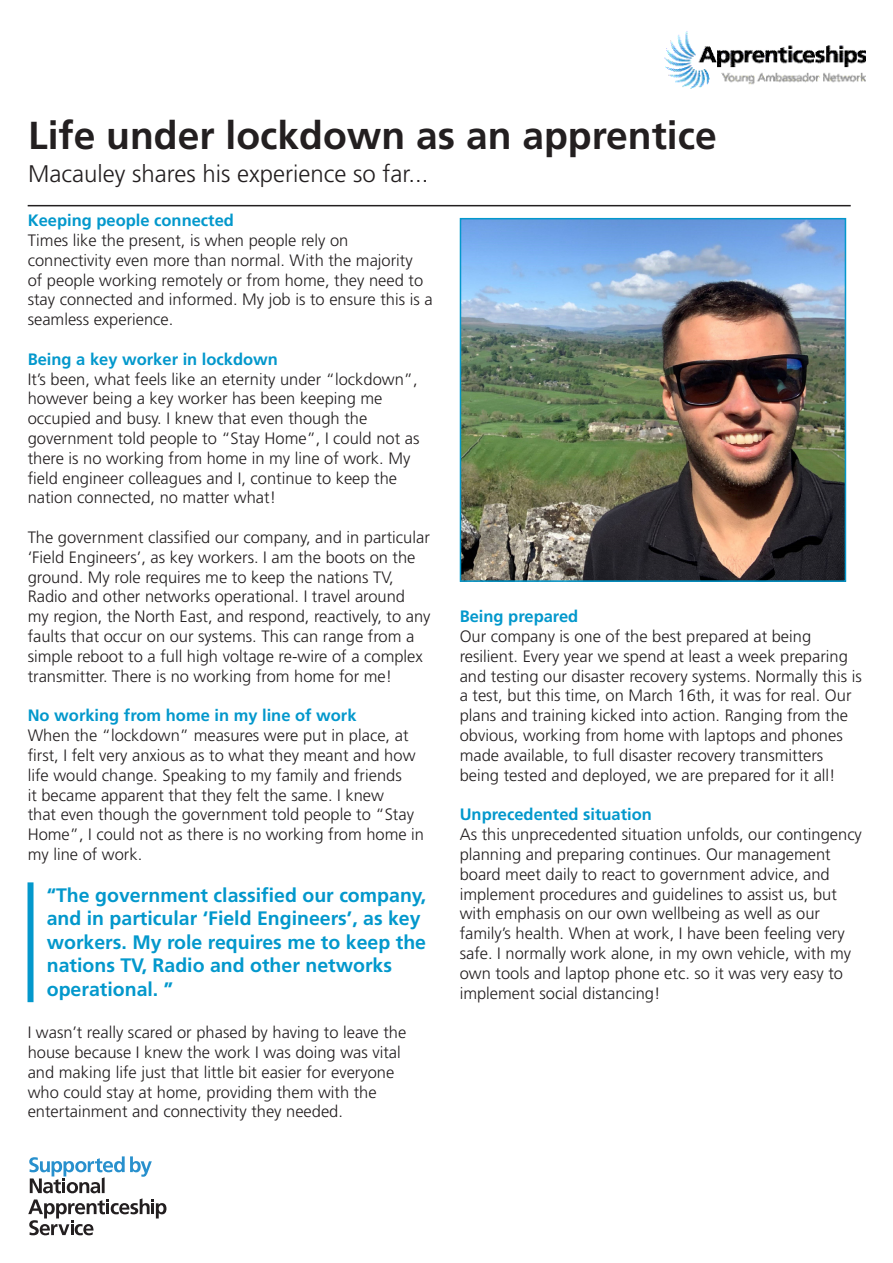
<style>
.page{position:relative;width:893px;height:1263px;background:#fff}
.page>*{position:absolute;margin:0;border:0;box-sizing:border-box;transform-origin:0 0}
.t1{font:700 39px "Frutiger";color:#231f20}
.t2{font:300 24px "Frutiger";color:#231f20}
.t3{font:700 19.5px/23.4px "Frutiger";color:#0398cc}
.t4{font:300 16.5px/19.8px "Frutiger";color:#231f20}
.t5{font:700 16.5px "Frutiger";color:#0398cc}
</style>
<div class="page">
<hr style="left:28px;top:205px;width:823px;height:1px;background:#231f20">
<svg style="left:28px;top:1156px;width:138px;height:79px"></svg>
<img style="left:664px;top:31px;width:202px;height:58px">
<img style="left:463px;top:221px;width:380px;height:358px">
<div style="left:460px;top:218px;width:386px;height:364px;border:2px solid #0398cc"></div>
<div style="left:28px;top:882px;width:6px;height:120px;background:#0398cc"></div>
<p class="t1" style="left:28px;top:113px;width:690px">Life under lockdown as an apprentice</p>
<p class="t2" style="left:28px;top:161px;width:402px">Macauley shares his experience so far...</p>
<p class="t5" style="left:28px;top:211px;width:208px">Keeping people connected</p>
<p class="t4" style="left:28px;top:230px;width:406px">Times like the present, is when people rely on connectivity even more than normal. With the majority<br>of people working remotely or from home, they need to stay connected and informed. My job is to ensure this is a seamless experience.</p>
<p class="t5" style="left:28px;top:349px;width:252px">Being a key worker in lockdown</p>
<p class="t4" style="left:28px;top:369px;width:393px">It’s been, what feels like an eternity under “lockdown”, however being a key worker has been keeping me occupied and busy. I knew that even though the government told people to “Stay Home”, I could not as there is no working from home in my line of work. My field engineer colleagues and I, continue to keep the nation connected, no matter what!</p>
<p class="t4" style="left:28px;top:527px;width:404px">The government classified our company, and in particular ‘Field Engineers’, as key workers. I am the boots on the ground. My role requires me to keep the nations TV, Radio and other networks operational. I travel around<br>my region, the North East, and respond, reactively, to any faults that occur on our systems. This can range from a simple reboot to a full high voltage re-wire of a complex transmitter. There is no working from home for me!</p>
<p class="t5" style="left:28px;top:706px;width:330px">No working from home in my line of work</p>
<p class="t4" style="left:28px;top:725px;width:398px">When the “lockdown” measures were put in place, at first, I felt very anxious as to what they meant and how life would change. Speaking to my family and friends<br>it became apparent that they felt the same. I knew<br>that even though the government told people to “Stay Home”, I could not as there is no working from home in my line of work.</p>
<p class="t3" style="left:47px;top:883px;width:381px">“The government classified our company, and in particular ‘Field Engineers’, as key workers. My role requires me to keep the nations TV, Radio and other networks operational. ”</p>
<p class="t4" style="left:28px;top:1022px;width:380px">I wasn’t really scared or phased by having to leave the house because I knew the work I was doing was vital and making life just that little bit easier for everyone who could stay at home, providing them with the entertainment and connectivity they needed.</p>
<p class="t5" style="left:460px;top:607px;width:120px">Being prepared</p>
<p class="t4" style="left:460px;top:626px;width:404px">Our company is one of the best prepared at being resilient. Every year we spend at least a week preparing and testing our disaster recovery systems. Normally this is a test, but this time, on March 16th, it was for real. Our plans and training kicked into action. Ranging from the obvious, working from home with laptops and phones made available, to full disaster recovery transmitters being tested and deployed, we are prepared for it all!</p>
<p class="t5" style="left:460px;top:805px;width:194px">Unprecedented situation</p>
<p class="t4" style="left:460px;top:824px;width:404px">As this unprecedented situation unfolds, our contingency planning and preparing continues. Our management board meet daily to react to government advice, and implement procedures and guidelines to assist us, but with emphasis on our own wellbeing as well as our family’s health. When at work, I have been feeling very safe. I normally work alone, in my own vehicle, with my own tools and laptop phone etc. so it was very easy to implement social distancing!</p>
</div>
